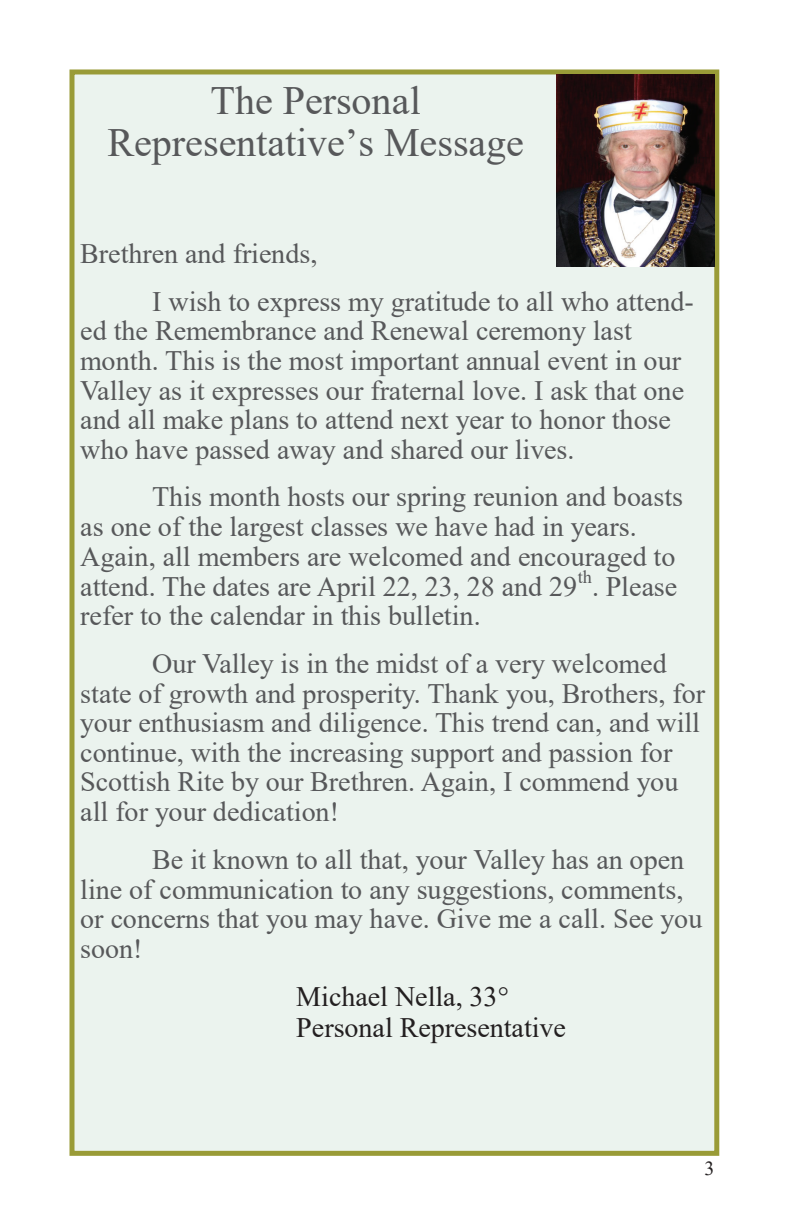
<style>
.page{position:relative;width:792px;height:1224px;background:#fff}
.page>*{position:absolute;margin:0;border:0;box-sizing:border-box;transform-origin:0 0}
.t1{font:40px/42.2px "Times New Roman";color:#57585a;text-align:center}
.t2{font:28.2px "Times New Roman";color:#57585a}
.t3{font:28px/29.8px "Times New Roman";color:#57585a}
.t4{font:28px/31.2px "Times New Roman";color:#231f20}
.t5{font:20px "Times New Roman";color:#231f20}
</style>
<div class="page">
<div style="left:72px;top:72px;width:645px;height:1081px;background:#ebf3ee"></div>
<div style="left:70px;top:69px;width:649px;height:1087px;border:5px solid #999b37"></div>
<img style="left:557px;top:74px;width:157px;height:193px">
<h1 class="t1" style="left:107px;top:78px;width:418px">The Personal<br>Representative’s Message</h1>
<p class="t3" style="left:80px;top:238px;width:239px">Brethren and friends,</p>
<p class="t2" style="left:152px;top:281px;width:543px">I wish to express my gratitude to all who attend-</p>
<p class="t3" style="left:80px;top:315px;width:606px">ed the Remembrance and Renewal ceremony last month. This is the most important annual event in our Valley as it expresses our fraternal love. I ask that one and all make plans to attend next year to honor those who have passed away and shared our lives.</p>
<p class="t3" style="left:152px;top:481px;width:532px">This month hosts our spring reunion and boasts</p>
<p class="t2" style="left:80px;top:507px;width:558px">as one of the largest classes we have had in years.</p>
<p class="t3" style="left:80px;top:541px;width:599px;text-align:justify">Again, all members are welcomed and encouraged to attend. The dates are April 22, 23, 28 and 29<sup>th</sup>. Please refer to the calendar in this bulletin.</p>
<p class="t3" style="left:80px;top:648px;width:626px;text-indent:72px">Our Valley is in the midst of a very welcomed state of growth and prosperity. Thank you, Brothers, for your enthusiasm and diligence. This trend can, and will</p>
<p class="t2" style="left:80px;top:733px;width:594px">continue, with the increasing support and passion for</p>
<p class="t3" style="left:80px;top:766px;width:600px">Scottish Rite by our Brethren. Again, I commend you all for your dedication!</p>
<p class="t3" style="left:80px;top:844px;width:624px;text-indent:72px">Be it known to all that, your Valley has an open line of communication to any suggestions, comments, or concerns that you may have. Give me a call. See you soon!</p>
<p class="t4" style="left:296px;top:980px;width:271px">Michael Nella, 33°<br>Personal Representative</p>
<p class="t5" style="left:704px;top:1154px;width:11px">3</p>
</div>
